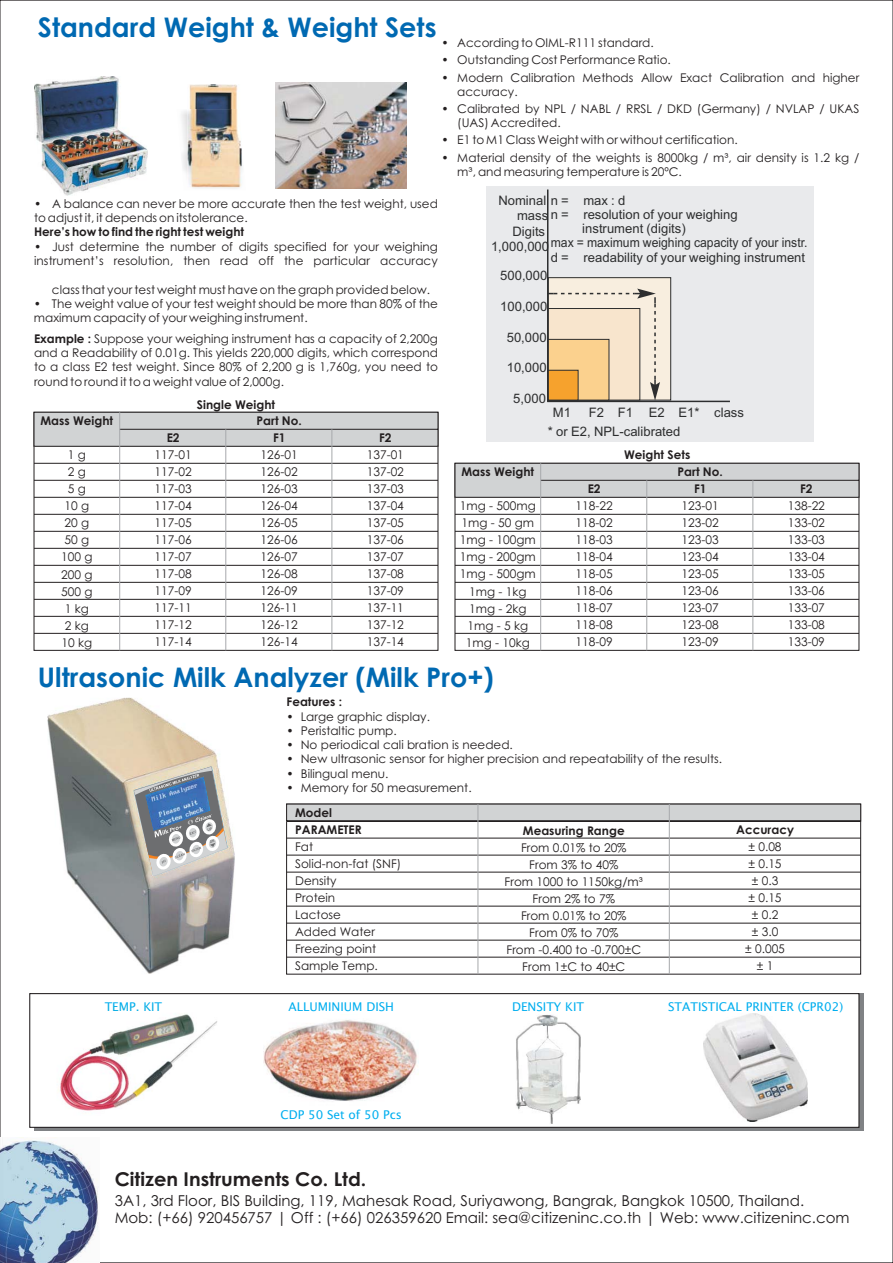
<style>
.page{position:relative;width:893px;height:1263px;background:#fff}
.page>*{position:absolute;margin:0;border:0;box-sizing:border-box;transform-origin:0 0}
.t1{font:700 27px "Century Gothic";color:#0069b2}
.t2{font:700 19.05px "Century Gothic";color:#231f20}
.t3{font:15px/17.9px "Century Gothic";color:#231f20}
.t4{font:13.05px/14.1px "Arial";color:#2d2e2f}
.t5{font:12px/17px "Century Gothic";color:#231f20}
.t6{font:700 12px/17.2px "Century Gothic";color:#231f20}
.t7{font:12px "Lucida Sans";color:#00aeef}
.t8{font:12px "Lucida Sans";color:#00abe3}
.s1{font-weight:700}
</style>
<div class="page">
<div style="left:34px;top:994px;width:829px;height:137px;background:#808285"></div>
<div style="left:30px;top:994px;width:829px;height:133px;background:#fff"></div>
<div style="left:29px;top:993px;width:830px;height:135px;border:1px solid #231f20"></div>
<img style="left:516px;top:1015px;width:65px;height:109px">
<img style="left:263px;top:1020px;width:154px;height:81px">
<img style="left:58px;top:1014px;width:159px;height:97px">
<img style="left:156px;top:1024px;width:20px;height:11px">
<img style="left:703px;top:1014px;width:104px;height:108px">
<svg style="left:286px;top:803px;width:575px;height:155px"></svg>
<hr style="left:477px;top:804px;width:1px;height:170px;background:#a7a9ac">
<hr style="left:669px;top:804px;width:1px;height:170px;background:#a7a9ac">
<svg style="left:33px;top:411px;width:406px;height:223px"></svg>
<hr style="left:119px;top:412px;width:1px;height:238px;background:#a7a9ac">
<hr style="left:225px;top:429px;width:1px;height:221px;background:#a7a9ac">
<hr style="left:331px;top:429px;width:1px;height:221px;background:#a7a9ac">
<svg style="left:454px;top:462px;width:406px;height:172px"></svg>
<hr style="left:540px;top:463px;width:1px;height:187px;background:#a7a9ac">
<hr style="left:646px;top:480px;width:1px;height:170px;background:#a7a9ac">
<hr style="left:752px;top:480px;width:1px;height:170px;background:#a7a9ac">
<img style="left:0;top:1140px;width:99px;height:123px">
<img style="left:47px;top:698px;width:188px;height:276px">
<svg style="left:134px;top:767px;width:93px;height:109px;background:#bab6b0"></svg>
<img style="left:145px;top:776px;width:66px;height:55px">
<img style="left:34px;top:76px;width:114px;height:119px">
<img style="left:189px;top:84px;width:49px;height:25px">
<img style="left:187px;top:109px;width:55px;height:78px">
<img style="left:239px;top:109px;width:3px;height:31px">
<img style="left:275px;top:83px;width:132px;height:106px">
<div style="left:486px;top:186px;width:328px;height:256px;background:#e9eaec"></div>
<div style="left:548px;top:278px;width:123px;height:122px;background:#f8eedf"></div>
<div style="left:548px;top:277px;width:123px;height:123px;border:1px solid #2d2e2f"></div>
<hr style="left:547px;top:190px;width:1px;height:212px;background:#2d2e2f">
<hr style="left:547px;top:401px;width:183px;height:1px;background:#2d2e2f">
<svg style="left:548px;top:289px;width:112px;height:112px"></svg>
<h1 class="t1" style="left:38px;top:17px;width:400px">Standard Weight &amp; Weight Sets</h1>
<p class="t5" style="left:441px;top:36px;width:214px">• According to OIML-R111 standard.</p>
<p class="t5" style="left:441px;top:53px;width:231px">• Outstanding Cost Performance Ratio.</p>
<p class="t5" style="left:457px;top:71px;width:403px;line-height:14.2px;text-indent:-16px">• Modern Calibration Methods Allow Exact Calibration and higher accuracy.</p>
<p class="t5" style="left:457px;top:103px;width:403px;line-height:14.2px;text-indent:-16px">• Calibrated by NPL / NABL / RRSL / DKD (Germany) / NVLAP / UKAS (UAS) Accredited.</p>
<p class="t5" style="left:441px;top:133px;width:298px">• E1 to M1 Class Weight with or without certification.</p>
<p class="t5" style="left:457px;top:151px;width:403px;line-height:14.2px;text-indent:-16px">• Material density of the weights is 8000kg / m³, air density is 1.2 kg / m³, and measuring temperature is 20ºC.</p>
<p class="t5" style="left:34px;top:197px;width:405px;line-height:14.2px">• A balance can never be more accurate then the test weight, used to adjust it, it depends on itstolerance.</p>
<p class="t6" style="left:34px;top:225px;width:212px">Here’s how to find the right test weight</p>
<p class="t5" style="left:34px;top:240px;width:405px;line-height:14.2px">• Just determine the number of digits specified for your weighing instrument’s resolution, then read off the particular accuracy</p>
<p class="t5" style="left:52px;top:282px;width:380px">class that your test weight must have on the graph provided below.</p>
<p class="t5" style="left:34px;top:298px;width:405px;line-height:14.2px">• The weight value of your test weight should be more than 80% of the maximum capacity of your weighing instrument.</p>
<p class="t5" style="left:34px;top:332px;width:405px;line-height:14.2px;text-align:justify"><span class="s1">Example :</span> Suppose your weighing instrument has a capacity of 2,200g and a Readability of 0.01g. This yields 220,000 digits, which correspond to a class E2 test weight. Since 80% of 2,200 g is 1,760g, you need to round to round it to a weight value of 2,000g.</p>
<p class="t6" style="left:197px;top:397px;width:80px">Single Weight</p>
<p class="t6" style="left:40px;top:413px;width:74px">Mass Weight</p>
<p class="t5" style="left:61px;top:448px;width:33px;text-align:center">1 g<br>2 g<br>5 g<br>10 g<br>20 g<br>50 g<br>100 g<br>200 g<br>500 g<br>1 kg<br>2 kg<br>10 kg</p>
<p class="t6" style="left:167px;top:430px;width:14px">E2</p>
<p class="t5" style="left:155px;top:447px;width:39px;text-align:justify">117-01<br>117-02<br>117-03<br>117-04<br>117-05<br>117-06<br>117-07<br>117-08<br>117-09<br>117-11<br>117-12<br>117-14</p>
<p class="t6" style="left:257px;top:413px;width:47px">Part No.</p>
<p class="t6" style="left:273px;top:430px;width:14px">F1</p>
<p class="t5" style="left:261px;top:447px;width:39px;text-align:justify">126-01<br>126-02<br>126-03<br>126-04<br>126-05<br>126-06<br>126-07<br>126-08<br>126-09<br>126-11<br>126-12<br>126-14</p>
<p class="t6" style="left:379px;top:430px;width:14px">F2</p>
<p class="t5" style="left:367px;top:447px;width:39px;text-align:justify">137-01<br>137-02<br>137-03<br>137-04<br>137-05<br>137-06<br>137-07<br>137-08<br>137-09<br>137-11<br>137-12<br>137-14</p>
<p class="t4" style="left:517px;top:195px;width:222px;text-indent:-19px">Nominal n = max : d<br>mass n = resolution of your weighing</p>
<p class="t4" style="left:491px;top:225px;width:60px;line-height:15.3px;text-indent:21px">Digits<br>1,000,000</p>
<p class="t4" style="left:551px;top:223px;width:258px;text-indent:32px">instrument (digits)<br>max = maximum weighing capacity of your instr. d = readability of your weighing instrument</p>
<p class="t4" style="left:500px;top:270px;width:49px">500,000</p>
<p class="t4" style="left:500px;top:300px;width:49px">100,000</p>
<p class="t4" style="left:507px;top:332px;width:41px">50,000</p>
<p class="t4" style="left:507px;top:362px;width:41px">10,000</p>
<p class="t4" style="left:513px;top:392px;width:34px">5,000</p>
<p class="t4" style="left:553px;top:406px;width:20px">M1</p>
<p class="t4" style="left:589px;top:406px;width:157px">F2 F1 E2 E1* class</p>
<p class="t4" style="left:548px;top:426px;width:134px">* or E2, NPL-calibrated</p>
<p class="t6" style="left:461px;top:464px;width:74px">Mass Weight</p>
<p class="t5" style="left:460px;top:499px;width:77px;text-align:center">1mg - 500mg<br>1mg - 50 gm<br>1mg - 100gm<br>1mg - 200gm<br>1mg - 500gm<br>1mg - 1kg<br>1mg - 2kg<br>1mg - 5 kg<br>1mg - 10kg</p>
<p class="t6" style="left:588px;top:481px;width:14px">E2</p>
<p class="t5" style="left:575px;top:499px;width:39px;text-align:justify">118-22<br>118-02<br>118-03<br>118-04<br>118-05<br>118-06<br>118-07<br>118-08<br>118-09</p>
<p class="t6" style="left:624px;top:447px;width:68px">Weight Sets</p>
<p class="t6" style="left:677px;top:464px;width:47px">Part No.</p>
<p class="t6" style="left:694px;top:481px;width:14px">F1</p>
<p class="t5" style="left:682px;top:499px;width:39px;text-align:justify">123-01<br>123-02<br>123-03<br>123-04<br>123-05<br>123-06<br>123-07<br>123-08<br>123-09</p>
<p class="t6" style="left:800px;top:481px;width:14px">F2</p>
<p class="t5" style="left:788px;top:499px;width:39px;text-align:justify">138-22<br>133-02<br>133-03<br>133-04<br>133-05<br>133-06<br>133-07<br>133-08<br>133-09</p>
<h1 class="t1" style="left:38px;top:667px;width:457px">Ultrasonic Milk Analyzer (Milk Pro+)</h1>
<p class="t6" style="left:287px;top:694px;width:57px">Features :</p>
<p class="t5" style="left:287px;top:709px;width:145px">• Large graphic display.</p>
<p class="t5" style="left:287px;top:723px;width:112px">• Peristaltic pump.</p>
<p class="t5" style="left:287px;top:737px;width:228px">• No periodical cali bration is needed.</p>
<p class="t5" style="left:287px;top:752px;width:437px">• New ultrasonic sensor for higher precision and repeatability of the results.</p>
<p class="t5" style="left:287px;top:766px;width:103px">• Bilingual menu.</p>
<p class="t5" style="left:287px;top:780px;width:187px">• Memory for 50 measurement.</p>
<p class="t6" style="left:295px;top:805px;width:68px">Model<br>PARAMETER</p>
<p class="t5" style="left:295px;top:840px;width:108px">Fat<br>Solid-non-fat (SNF)<br>Density<br>Protein<br>Lactose<br>Added Water<br>Freezing point<br>Sample Temp.</p>
<p class="t6" style="left:523px;top:823px;width:103px">Measuring Range</p>
<p class="t5" style="left:505px;top:840px;width:140px;text-align:center">From 0.01% to 20%<br>From 3% to 40%<br>From 1000 to 1150kg/m³<br>From 2% to 7%<br>From 0.01% to 20%<br>From 0% to 70%<br>From -0.400 to -0.700±C<br>From 1±C to 40±C</p>
<p class="t6" style="left:736px;top:822px;width:59px">Accuracy</p>
<p class="t5" style="left:745px;top:840px;width:41px;text-align:center">± 0.08 ± 0.15 ± 0.3<br>± 0.15 ± 0.2<br>± 3.0<br>± 0.005 ± 1</p>
<p class="t8" style="left:105px;top:1002px;width:59px">TEMP. KIT</p>
<p class="t7" style="left:288px;top:1002px;width:107px">ALLUMINIUM DISH</p>
<p class="t7" style="left:512px;top:1002px;width:74px">DENSITY KIT</p>
<p class="t7" style="left:668px;top:1002px;width:177px">STATISTICAL PRINTER (CPR02)</p>
<p class="t7" style="left:280px;top:1109px;width:123px">CDP 50 Set of 50 Pcs</p>
<h2 class="t2" style="left:115px;top:1172px;width:253px">Citizen Instruments Co. Ltd.</h2>
<p class="t3" style="left:115px;top:1193px;width:736px">3A1, 3rd Floor, BIS Building, 119, Mahesak Road, Suriyawong, Bangrak, Bangkok 10500, Thailand.<br>Mob: (+66) 920456757 | Off : (+66) 026359620 Email: sea@citizeninc.co.th | Web: www.citizeninc.com</p>
</div>
